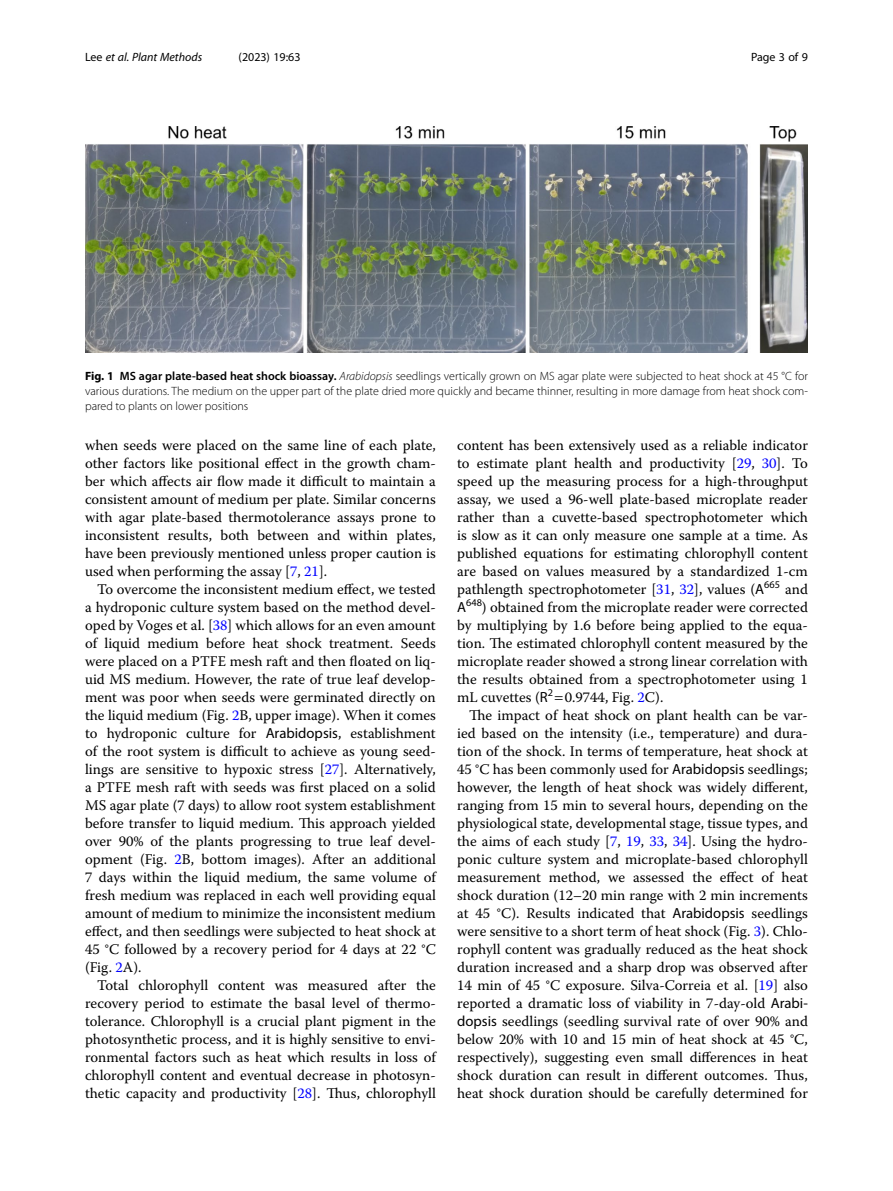
<style>
.page{position:relative;width:893px;height:1191px;background:#fff}
.page>*{position:absolute;margin:0;border:0;box-sizing:border-box;transform-origin:0 0}
.Body_Text_Indent{font:14.7px/18px "Warnock Pro";color:#000;text-align:justify}
.Body_Text{font:14.7px/18px "Warnock Pro";color:#000;text-align:justify}
.Figure_Caption{font:300 12px/15px "Myriad Pro";color:#000;text-align:justify}
.t1{font:italic 12px "Myriad Pro";color:#000}
.t2{font:12px "Myriad Pro";color:#000}
.s1{font-style:normal}
.s2{font-weight:700}
.s3{font-weight:600}
.s4{font-style:italic}
.s5{color:#00f}
.s6{font-family:"Myriad Pro"}
</style>
<div class="page">
<img style="left:85px;top:126px;width:723px;height:226px">
<p class="t1" style="left:85px;top:50px;width:119px"><span class="s1">Lee</span> et al. Plant Methods</p>
<p class="t2" style="left:239px;top:50px;width:63px">(2023) 19:63</p>
<p class="t2" style="left:751px;top:50px;width:58px">Page 3 of 9</p>
<p class="Figure_Caption" style="left:85px;top:368px;width:724px"><span class="s2">Fig. 1</span> <span class="s3">MS agar plate-based heat shock bioassay.</span> <span class="s4">Arabidopsis</span> seedlings vertically grown on MS agar plate were subjected to heat shock at 45 °C for various durations. The medium on the upper part of the plate dried more quickly and became thinner, resulting in more damage from heat shock com&shy;pared to plants on lower positions</p>
<p class="Body_Text" style="left:85px;top:436px;width:352px">when seeds were placed on the same line of each plate, other factors like positional effect in the growth cham&shy;ber which affects air flow made it difficult to maintain a consistent amount of medium per plate. Similar concerns with agar plate-based thermotolerance assays prone to inconsistent results, both between and within plates, have been previously mentioned unless proper caution is used when performing the assay [<span class="s5">7</span>, <span class="s5">21</span>].</p>
<p class="Body_Text_Indent" style="left:85px;top:580px;width:352px;text-indent:12px">To overcome the inconsistent medium effect, we tested a hydroponic culture system based on the method devel&shy;oped by Voges et al. [<span class="s5">38</span>] which allows for an even amount of liquid medium before heat shock treatment. Seeds were placed on a PTFE mesh raft and then floated on liq&shy;uid MS medium. However, the rate of true leaf develop&shy;ment was poor when seeds were germinated directly on the liquid medium (Fig. <span class="s5">2</span>B, upper image). When it comes to hydroponic culture for <span class="s6">Arabidopsis</span>, establishment of the root system is difficult to achieve as young seed&shy;lings are sensitive to hypoxic stress [<span class="s5">27</span>]. Alternatively, a PTFE mesh raft with seeds was first placed on a solid MS agar plate (7 days) to allow root system establishment before transfer to liquid medium. This approach yielded over 90% of the plants progressing to true leaf devel&shy;opment (Fig. <span class="s5">2</span>B, bottom images). After an additional 7 days within the liquid medium, the same volume of fresh medium was replaced in each well providing equal amount of medium to minimize the inconsistent medium effect, and then seedlings were subjected to heat shock at 45 °C followed by a recovery period for 4 days at 22 °C (Fig. <span class="s5">2</span>A).</p>
<p class="Body_Text_Indent" style="left:85px;top:976px;width:352px;text-indent:12px">Total chlorophyll content was measured after the recovery period to estimate the basal level of thermo&shy;tolerance. Chlorophyll is a crucial plant pigment in the photosynthetic process, and it is highly sensitive to envi&shy;ronmental factors such as heat which results in loss of chlorophyll content and eventual decrease in photosyn&shy;thetic capacity and productivity [<span class="s5">28</span>]. Thus, chlorophyll</p>
<p class="Body_Text_Indent" style="left:457px;top:436px;width:352px">content has been extensively used as a reliable indicator to estimate plant health and productivity [<span class="s5">29</span>, <span class="s5">30</span>]. To speed up the measuring process for a high-throughput assay, we used a 96-well plate-based microplate reader rather than a cuvette-based spectrophotometer which is slow as it can only measure one sample at a time. As published equations for estimating chlorophyll content are based on values measured by a standardized 1-cm pathlength spectrophotometer [<span class="s5">31</span>, <span class="s5">32</span>], values (<span class="s6">A</span><sup>665</sup> and <span class="s6">A</span><sup>648</sup>) obtained from the microplate reader were corrected by multiplying by 1.6 before being applied to the equa&shy;tion. The estimated chlorophyll content measured by the microplate reader showed a strong linear correlation with the results obtained from a spectrophotometer using 1 mL cuvettes (<span class="s6">R</span><sup>2</sup> 0.9744, Fig. <span class="s5">2</span>C).</p>
<p class="Body_Text_Indent" style="left:457px;top:706px;width:352px;text-indent:12px">The impact of heat shock on plant health can be var&shy;ied based on the intensity (i.e., temperature) and dura&shy;tion of the shock. In terms of temperature, heat shock at 45 °C has been commonly used for <span class="s6">Arabidopsis</span> seedlings; however, the length of heat shock was widely different, ranging from 15 min to several hours, depending on the physiological state, developmental stage, tissue types, and the aims of each study [<span class="s5">7</span>, <span class="s5">19</span>, <span class="s5">33</span>, <span class="s5">34</span>]. Using the hydro&shy;ponic culture system and microplate-based chlorophyll measurement method, we assessed the effect of heat shock duration (12–20 min range with 2 min increments at 45 °C). Results indicated that <span class="s6">Arabidopsis</span> seedlings were sensitive to a short term of heat shock (Fig. <span class="s5">3</span>). Chlo&shy;rophyll content was gradually reduced as the heat shock duration increased and a sharp drop was observed after 14 min of 45 °C exposure. Silva-Correia et al. [<span class="s5">19</span>] also reported a dramatic loss of viability in 7-day-old <span class="s6">Arabi&shy;dopsis</span> seedlings (seedling survival rate of over 90% and below 20% with 10 and 15 min of heat shock at 45 °C, respectively), suggesting even small differences in heat shock duration can result in different outcomes. Thus, heat shock duration should be carefully determined for</p>
</div>
